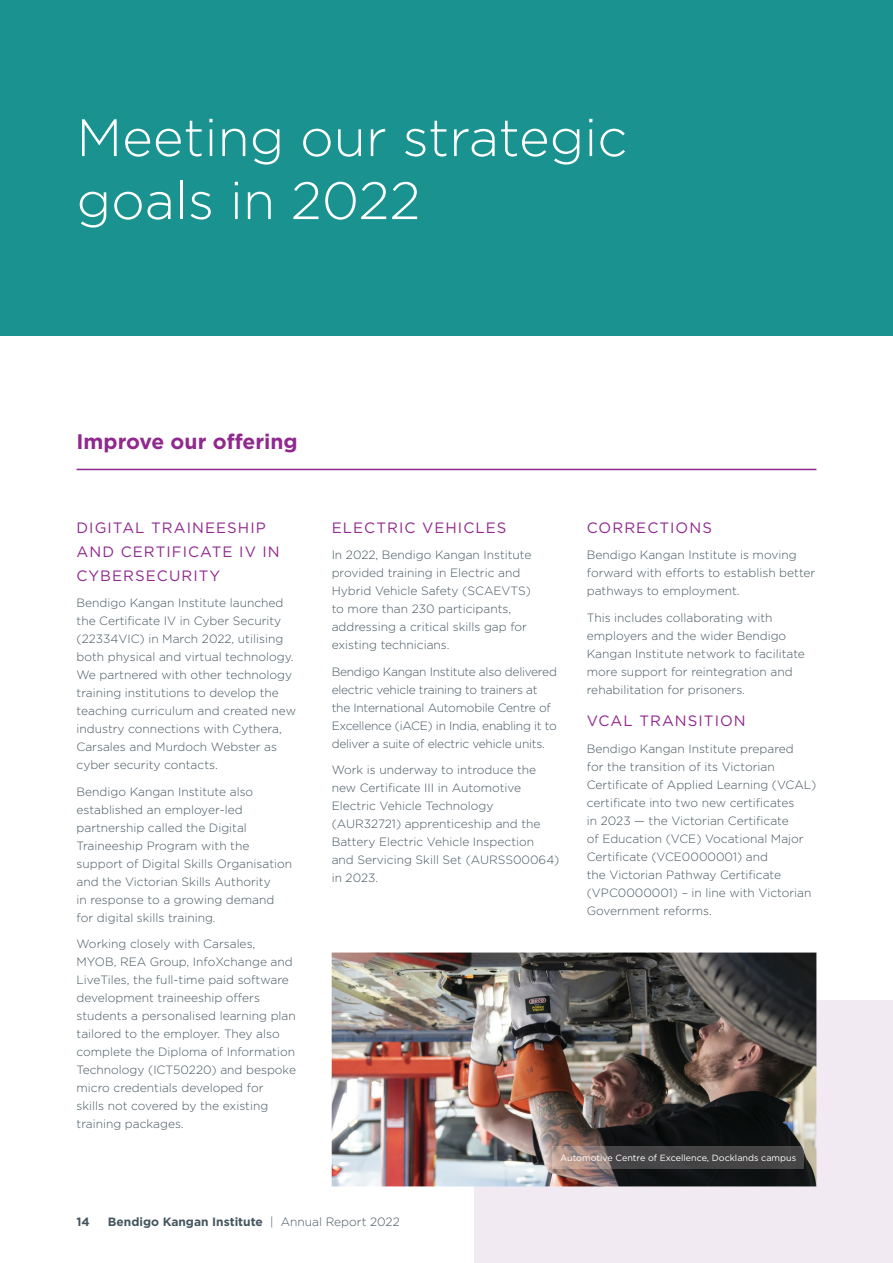
<style>
.page{position:relative;width:893px;height:1263px;background:#fff}
.page>*{position:absolute;margin:0;border:0;box-sizing:border-box;transform-origin:0 0}
.t1{font:300 52.5px/63px "Gotham";color:#fff}
.t2{font:700 21px "Gotham";color:#90288e}
.t3{font:15px/24px "Gotham";letter-spacing:.07em;color:#90288e}
.t4{font:300 12px/18px "Gotham";color:#45555f}
.t5{font:300 12px/18px "Gotham";letter-spacing:-.02em;color:#45555f}
.t6{font:700 12px "Gotham";color:#45555f}
.t7{font:9px "Gotham";color:#fff}
.s1{font-weight:300}
</style>
<div class="page">
<div style="left:474px;top:1000px;width:419px;height:263px;background:#f2eaf3"></div>
<img style="left:332px;top:952px;width:484px;height:234px">
<img style="left:552px;top:1146px;width:252px;height:23px">
<div style="left:0;top:0;width:893px;height:336px;background:#199290"></div>
<hr style="left:77px;top:469px;width:739px;height:1px;background:#90288e">
<h1 class="t1" style="left:77px;top:105px;width:552px">Meeting our strategic goals in 2022</h1>
<h2 class="t2" style="left:77px;top:427px;width:223px">Improve our offering</h2>
<p class="t3" style="left:77px;top:515px;width:205px">DIGITAL TRAINEESHIP<br>AND CERTIFICATE IV IN<br>CYBERSECURITY</p>
<p class="t4" style="left:77px;top:593px;width:221px">Bendigo Kangan Institute launched the Certificate IV in Cyber Security (22334VIC) in March 2022, utilising both physical and virtual technology.<br>We partnered with other technology training institutions to develop the teaching curriculum and created new industry connections with Cythera, Carsales and Murdoch Webster as cyber security contacts.</p>
<p class="t4" style="left:77px;top:782px;width:217px">Bendigo Kangan Institute also established an employer-led partnership called the Digital<br>Traineeship Program with the support of Digital Skills Organisation and the Victorian Skills Authority<br>in response to a growing demand for digital skills training.</p>
<p class="t4" style="left:77px;top:934px;width:221px">Working closely with Carsales, MYOB, REA Group, InfoXchange and LiveTiles, the full-time paid software development traineeship offers students a personalised learning plan tailored to the employer. They also complete the Diploma of Information Technology (ICT50220) and bespoke micro credentials developed for<br>skills not covered by the existing training packages.</p>
<p class="t3" style="left:332px;top:515px;width:176px">ELECTRIC VEHICLES</p>
<p class="t4" style="left:332px;top:545px;width:201px">In 2022, Bendigo Kangan Institute provided training in Electric and<br>Hybrid Vehicle Safety (SCAEVTS) to more than 230 participants, addressing a critical skills gap for existing technicians.</p>
<p class="t5" style="left:332px;top:662px;width:227px">Bendigo Kangan Institute also delivered electric vehicle training to trainers at the International Automobile Centre of Excellence (iACE) in India, enabling it to deliver a suite of electric vehicle units.</p>
<p class="t4" style="left:332px;top:760px;width:229px">Work is underway to introduce the new Certificate III in Automotive<br>Electric Vehicle Technology (AUR32721) apprenticeship and the<br>Battery Electric Vehicle Inspection<br>and Servicing Skill Set (AURSS00064) in 2023.</p>
<p class="t3" style="left:587px;top:515px;width:127px">CORRECTIONS</p>
<p class="t4" style="left:587px;top:545px;width:230px">Bendigo Kangan Institute is moving forward with efforts to establish better pathways to employment.</p>
<p class="t4" style="left:587px;top:608px;width:220px">This includes collaborating with employers and the wider Bendigo Kangan Institute network to facilitate more support for reintegration and rehabilitation for prisoners.</p>
<p class="t3" style="left:587px;top:708px;width:160px">VCAL TRANSITION</p>
<p class="t4" style="left:587px;top:739px;width:231px">Bendigo Kangan Institute prepared<br>for the transition of its Victorian Certificate of Applied Learning (VCAL) certificate into two new certificates<br>in 2023 — the Victorian Certificate<br>of Education (VCE) Vocational Major Certificate (VCE0000001) and<br>the Victorian Pathway Certificate (VPC0000001) – in line with Victorian Government reforms.</p>
<p class="t7" style="left:560px;top:1152px;width:237px">Automotive Centre of Excellence, Docklands campus</p>
<p class="t6" style="left:77px;top:1214px;width:15px">14</p>
<p class="t6" style="left:108px;top:1214px;width:293px">Bendigo Kangan Institute <span class="s1">| Annual Report 2022</span></p>
</div>
